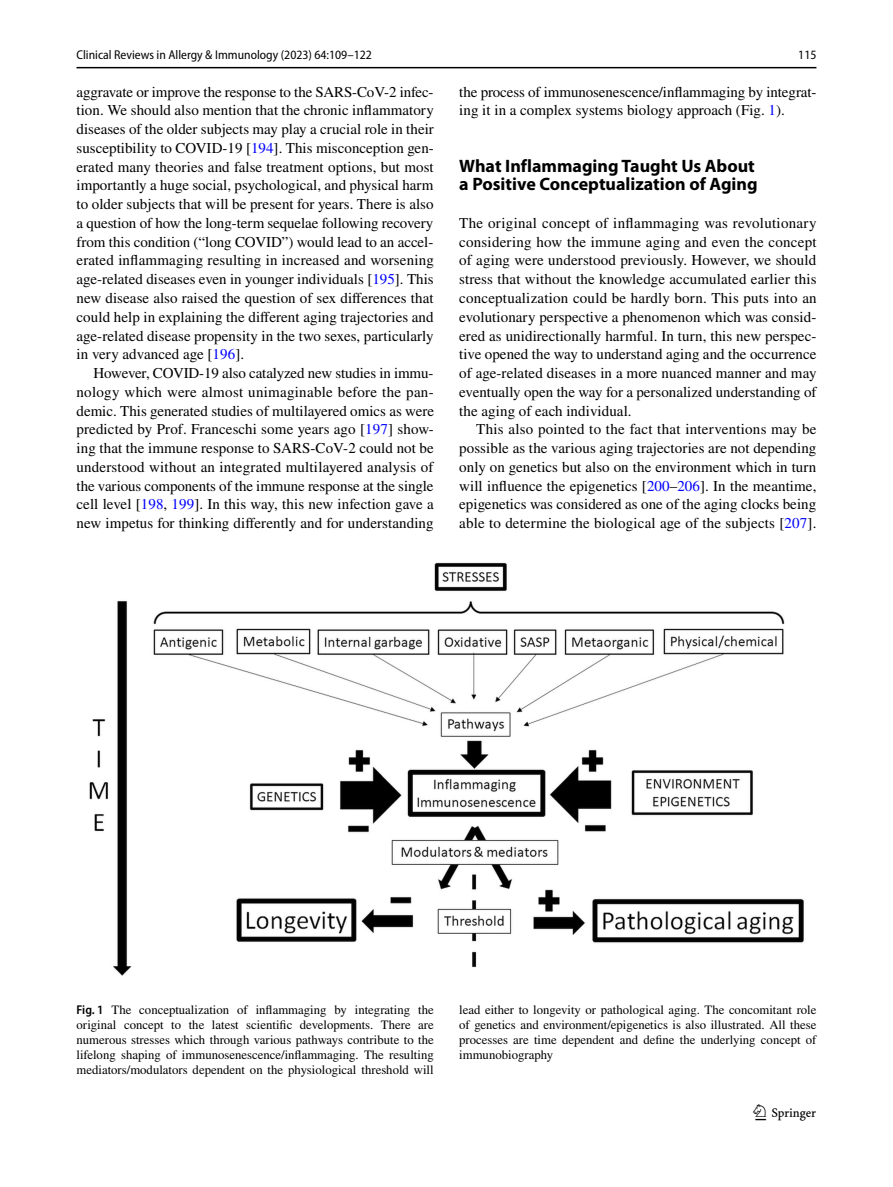
<style>
.page{position:relative;width:893px;height:1187px;background:#fff}
.page>*{position:absolute;margin:0;border:0;box-sizing:border-box;transform-origin:0 0}
.t1{font:22.5px "Springnew Regular 3";color:#000}
.t2{font:700 18px/18.8px "Myriad Pro";color:#000}
.t3{font:15px/18.8px "STIX";letter-spacing:.005em;color:#000;text-align:justify}
.t4{font:12.75px/15px "STIX";color:#000;text-align:justify}
.t5{font:semi-condensed 12.75px "Myriad Pro";color:#000}
.s1{color:#00f}
.s2{font-family:"Myriad Pro";font-weight:600;font-stretch:semi-condensed}
</style>
<div class="page">
<hr style="left:77px;top:67px;width:739px;height:1px;background:#000">
<img style="left:89px;top:562px;width:715px;height:414px">
<p class="t5" style="left:77px;top:48px;width:297px">Clinical Reviews in Allergy &amp; Immunology (2023) 64:109–122</p>
<p class="t5" style="left:798px;top:48px;width:20px">115</p>
<p class="t3" style="left:77px;top:83px;width:359px">aggravate or improve the response to the SARS-CoV-2 infec&shy;tion. We should also mention that the chronic inflammatory diseases of the older subjects may play a crucial role in their susceptibility to COVID-19 [<span class="s1">194</span>]. This misconception gen&shy;erated many theories and false treatment options, but most importantly a huge social, psychological, and physical harm to older subjects that will be present for years. There is also a question of how the long-term sequelae following recovery from this condition (“long COVID”) would lead to an accel&shy;erated inflammaging resulting in increased and worsening age-related diseases even in younger individuals [<span class="s1">195</span>]. This new disease also raised the question of sex differences that could help in explaining the different aging trajectories and age-related disease propensity in the two sexes, particularly in very advanced age [<span class="s1">196</span>].</p>
<p class="t3" style="left:77px;top:364px;width:359px;text-indent:17px">However, COVID-19 also catalyzed new studies in immu&shy;nology which were almost unimaginable before the pan&shy;demic. This generated studies of multilayered omics as were predicted by Prof. Franceschi some years ago [<span class="s1">197</span>] show&shy;ing that the immune response to SARS-CoV-2 could not be understood without an integrated multilayered analysis of the various components of the immune response at the single cell level [<span class="s1">198</span>, <span class="s1">199</span>]. In this way, this new infection gave a new impetus for thinking differently and for understanding</p>
<p class="t3" style="left:459px;top:83px;width:359px">the process of immunosenescence/inflammaging by integrat&shy;ing it in a complex systems biology approach (Fig. <span class="s1">1</span>).</p>
<p class="t2" style="left:459px;top:156px;width:300px">What Inflammaging Taught Us About a Positive Conceptualization of Aging</p>
<p class="t3" style="left:459px;top:214px;width:359px">The original concept of inflammaging was revolutionary considering how the immune aging and even the concept of aging were understood previously. However, we should stress that without the knowledge accumulated earlier this conceptualization could be hardly born. This puts into an evolutionary perspective a phenomenon which was consid&shy;ered as unidirectionally harmful. In turn, this new perspec&shy;tive opened the way to understand aging and the occurrence of age-related diseases in a more nuanced manner and may eventually open the way for a personalized understanding of the aging of each individual.</p>
<p class="t3" style="left:459px;top:421px;width:359px;text-indent:17px">This also pointed to the fact that interventions may be possible as the various aging trajectories are not depending only on genetics but also on the environment which in turn will influence the epigenetics [<span class="s1">200</span>–<span class="s1">206</span>]. In the meantime, epigenetics was considered as one of the aging clocks being able to determine the biological age of the subjects [<span class="s1">207</span>].</p>
<p class="t4" style="left:77px;top:1002px;width:359px"><span class="s2">Fig. 1</span> The conceptualization of inflammaging by integrating the original concept to the latest scientific developments. There are numerous stresses which through various pathways contribute to the lifelong shaping of immunosenescence/inflammaging. The resulting mediators/modulators dependent on the physiological threshold will</p>
<p class="t4" style="left:459px;top:1002px;width:359px">lead either to longevity or pathological aging. The concomitant role of genetics and environment/epigenetics is also illustrated. All these processes are time dependent and define the underlying concept of immunobiography</p>
<h1 class="t1" style="left:755px;top:1104px;width:62px">1 3</h1>
</div>
